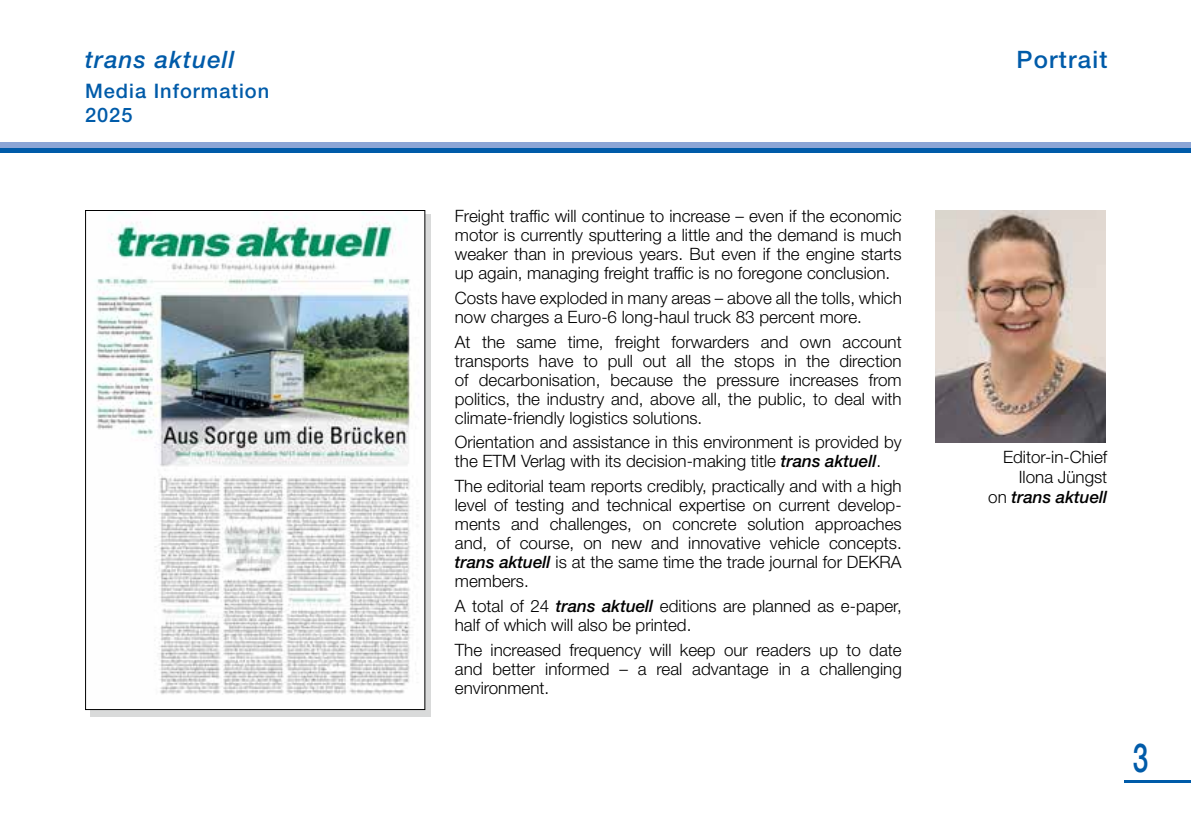
<style>
.page{position:relative;width:1191px;height:840px;background:#fff}
.page>*{position:absolute;margin:0;border:0;box-sizing:border-box;transform-origin:0 0}
.t1{font:500 40px "Helvetica Neue LT Std";color:#005ba9;scale:.7 1}
.t2{font:italic 500 24px "Helvetica Neue LT Std";letter-spacing:.05em;color:#005ba9}
.t3{font:500 24px "Helvetica Neue LT Std";letter-spacing:.05em;color:#005ba9}
.t4{font:500 20px/24px "Helvetica Neue LT Std";letter-spacing:.05em;color:#005ba9}
.t5{font:300 17px/19px "Helvetica Neue LT Std";color:#000;text-align:justify}
.s1{font-weight:500;font-style:italic}
</style>
<div class="page">
<svg style="left:91px;top:214px;width:340px;height:502px;fill:#d9dada"></svg>
<hr style="left:1124px;top:780px;width:67px;height:2px;background:#005ba9">
<img style="left:935px;top:210px;width:171px;height:232px">
<div style="left:0;top:147px;width:1191px;height:6px;background:#005ba9"></div>
<div style="left:0;top:142px;width:1191px;height:5px;background:#8ba5d6"></div>
<img style="left:91px;top:212px;width:332px;height:495px">
<h2 class="t2" style="left:85px;top:45px;width:151px">trans aktuell</h2>
<h2 class="t3" style="left:1016px;top:45px;width:92px">Portrait</h2>
<p class="t4" style="left:85px;top:79px;width:186px">Media Information<br>2025</p>
<p class="t5" style="left:455px;top:206px;width:448px">Freight traffic will continue to increase – even if the economic motor is currently sputtering a little and the demand is much weaker than in previous years. But even if the engine starts up again, managing freight traffic is no foregone conclusion.</p>
<p class="t5" style="left:455px;top:288px;width:448px">Costs have exploded in many areas – above all the tolls, which now charges a Euro-6 long-haul truck 83 percent more.</p>
<p class="t5" style="left:455px;top:331px;width:448px">At the same time, freight forwarders and own account transports have to pull out all the stops in the direction of decarbonisation, because the pressure increases from politics, the industry and, above all, the public, to deal with climate-friendly logistics solutions.</p>
<p class="t5" style="left:455px;top:432px;width:448px">Orientation and assistance in this environment is provided by the ETM Verlag with its decision-making title <span class="s1">trans aktuell</span>.</p>
<p class="t5" style="left:455px;top:476px;width:448px">The editorial team reports credibly, practically and with a high level of testing and technical expertise on current develop&shy;ments and challenges, on concrete solution approaches and, of course, on new and innovative vehicle concepts. <span class="s1">trans aktuell</span> is at the same time the trade journal for DEKRA members.</p>
<p class="t5" style="left:455px;top:595px;width:448px">A total of 24 <span class="s1">trans aktuell</span> editions are planned as e-paper, half of which will also be printed.</p>
<p class="t5" style="left:455px;top:639px;width:448px">The increased frequency will keep our readers up to date and better informed – a real advantage in a challenging environment.</p>
<p class="t5" style="left:988px;top:446px;width:121px;line-height:20px;text-align:right">Editor-in-Chief<br>Ilona Jüngst<br>on <span class="s1">trans aktuell</span></p>
<h1 class="t1" style="left:1132px;top:733px;width:24px">3</h1>
</div>
